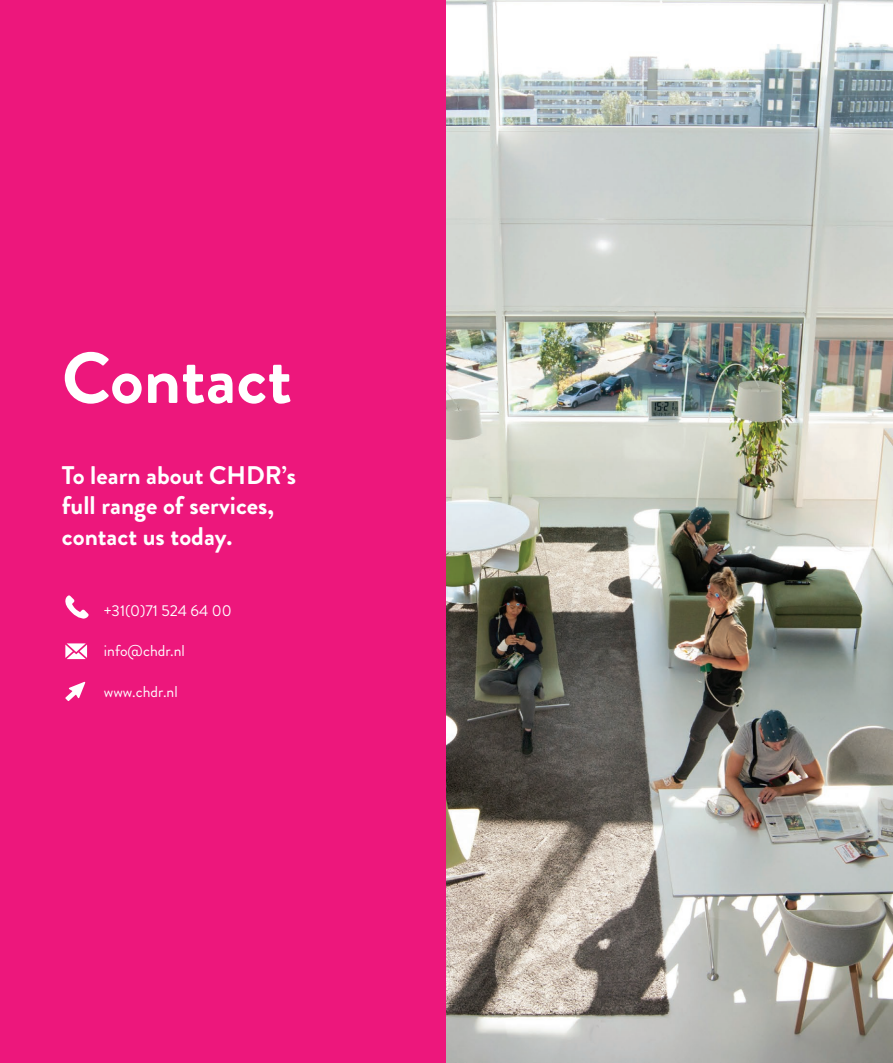
<style>
.page{position:relative;width:893px;height:1063px;background:#fff}
.page>*{position:absolute;margin:0;border:0;box-sizing:border-box;transform-origin:0 0}
.t1{font:700 72px "Brandon Grotesque";color:#fff}
.t2{font:700 25.5px "Brandon Grotesque";color:#fff}
.t3{font:15.75px "Brandon Grotesque";color:#fff}
</style>
<div class="page">
<div style="left:0;top:0;width:446px;height:1063px;background:#ed177c"></div>
<img style="left:446px;top:0;width:447px;height:1063px">
<svg style="left:65px;top:595px;width:24px;height:24px"></svg>
<svg style="left:65px;top:643px;width:22px;height:16px"></svg>
<svg style="left:65px;top:682px;width:20px;height:19px"></svg>
<p class="t1" style="left:62px;top:328px;width:232px">Contact</p>
<p class="t2" style="left:62px;top:457px;width:236px">To learn about CHDR’s</p>
<p class="t2" style="left:62px;top:488px;width:214px">full range of services,</p>
<p class="t2" style="left:62px;top:518px;width:172px">contact us today.</p>
<p class="t3" style="left:104px;top:599px;width:129px">+31(0)71 524 64 00</p>
<p class="t3" style="left:104px;top:640px;width:83px">info@chdr.nl</p>
<p class="t3" style="left:104px;top:680px;width:75px">www.chdr.nl</p>
</div>
